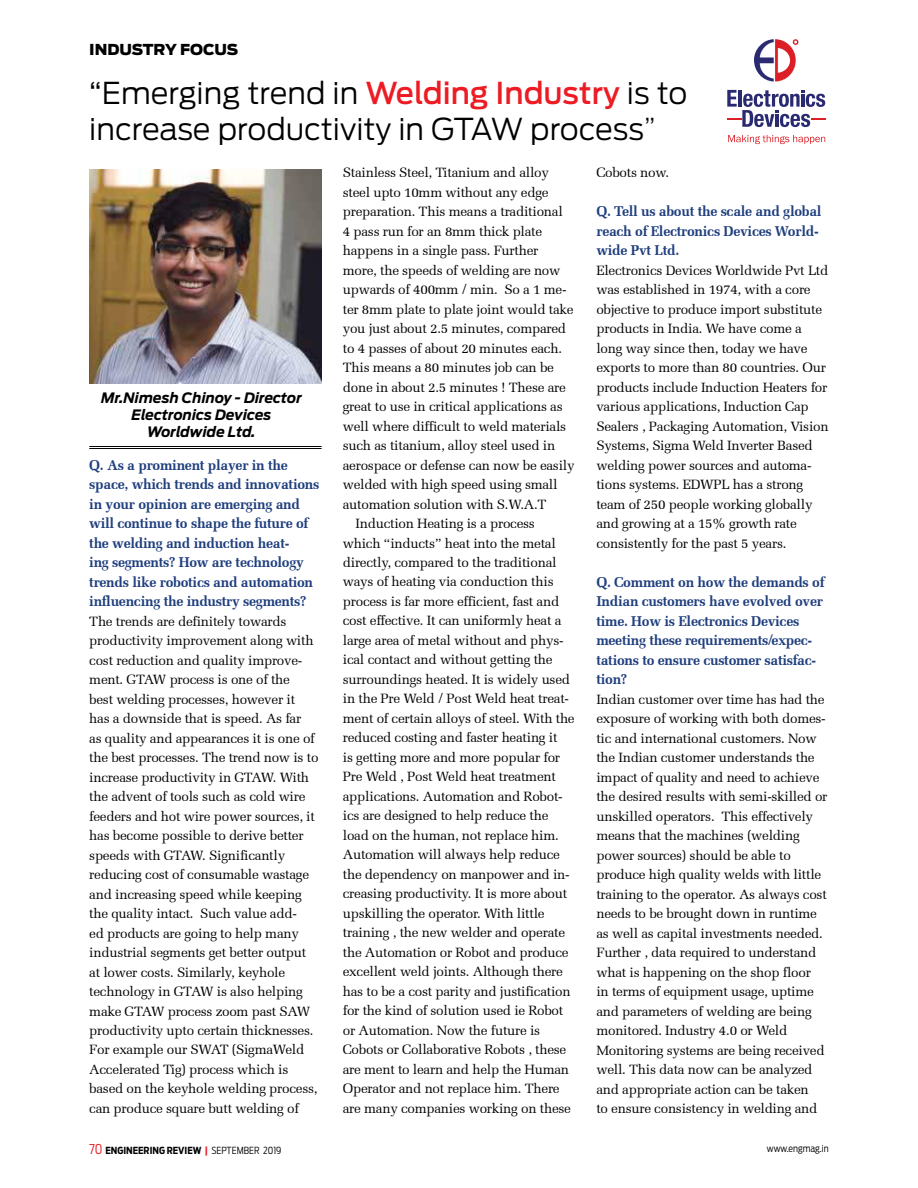
<style>
.page{position:relative;width:918px;height:1188px;background:#fff}
.page>*{position:absolute;margin:0;border:0;box-sizing:border-box;transform-origin:0 0}
.t1{font:300 30px/36px "Antenna";color:#000}
.t2{font:900 15px "Antenna";letter-spacing:-.01em;color:#000}
.t3{font:700 14.25px/19.5px "Melior";letter-spacing:-.02em;color:#203f7e}
.t4{font:italic 700 14.25px/17.1px "Antenna";color:#000;text-align:center}
.t5{font:13.5px/19.5px "Melior";letter-spacing:-.02em;color:#000}
.t6{font:700 9.75px "Antenna Cond";color:#000}
.t7{font:300 9.75px "Antenna Cond";color:#000}
.s1{font-weight:500;color:#ed1c24}
.s2{font-weight:200}
.s3{font-weight:300;font-size:13.5px;color:#ed1c24}
.s4{color:#ed1c24}
.s5{font-weight:300}
</style>
<div class="page">
<hr style="left:89px;top:446px;width:233px;height:1px;background:#000">
<hr style="left:89px;top:448px;width:233px;height:1px;background:#000">
<svg style="left:727px;top:90px;width:98px;height:37px"></svg>
<svg style="left:728px;top:135px;width:97px;height:9px"></svg>
<svg style="left:754px;top:39px;width:45px;height:43px"></svg>
<img style="left:89px;top:169px;width:233px;height:215px">
<p class="t2" style="left:89px;top:41px;width:151px">INDUSTRY FOCUS</p>
<h1 class="t1" style="left:89px;top:77px;width:599px">“Emerging trend in <span class="s1">Welding Industry</span> is to increase productivity in GTAW process<span class="s2">”</span></h1>
<p class="t4" style="left:101px;top:390px;width:202px">Mr.Nimesh Chinoy - Director<br>Electronics Devices<br>Worldwide Ltd.</p>
<p class="t3" style="left:89px;top:456px;width:232px">Q. As a prominent player in the space, which trends and innovations in your opinion are emerging and will continue to shape the future of the welding and induction heat-<br>ing segments? How are technology trends like robotics and automation influencing the industry segments?</p>
<p class="t5" style="left:89px;top:613px;width:231px">The trends are definitely towards productivity improvement along with cost reduction and quality improve&shy;ment. GTAW process is one of the<br>best welding processes, however it has a downside that is speed. As far<br>as quality and appearances it is one of the best processes. The trend now is to increase productivity in GTAW. With the advent of tools such as cold wire feeders and hot wire power sources, it has become possible to derive better speeds with GTAW. Significantly reducing cost of consumable wastage and increasing speed while keeping the quality intact. Such value add-<br>ed products are going to help many industrial segments get better output at lower costs. Similarly, keyhole technology in GTAW is also helping make GTAW process zoom past SAW productivity upto certain thicknesses.<br>For example our SWAT (SigmaWeld Accelerated Tig) process which is based on the keyhole welding process, can produce square butt welding of</p>
<p class="t5" style="left:343px;top:164px;width:208px">Stainless Steel, Titanium and alloy</p>
<p class="t5" style="left:343px;top:184px;width:207px">steel upto 10mm without any edge</p>
<p class="t5" style="left:343px;top:203px;width:222px">preparation. This means a traditional</p>
<p class="t5" style="left:343px;top:223px;width:201px">4 pass run for an 8mm thick plate</p>
<p class="t5" style="left:343px;top:242px;width:197px">happens in a single pass. Further</p>
<p class="t5" style="left:343px;top:262px;width:219px">more, the speeds of welding are now</p>
<p class="t5" style="left:343px;top:281px;width:225px">upwards of 400mm / min. So a 1 me-</p>
<p class="t5" style="left:343px;top:301px;width:232px">ter 8mm plate to plate joint would take</p>
<p class="t5" style="left:343px;top:320px;width:225px">you just about 2.5 minutes, compared</p>
<p class="t5" style="left:343px;top:339px;width:221px">to 4 passes of about 20 minutes each.</p>
<p class="t5" style="left:343px;top:359px;width:213px">This means a 80 minutes job can be</p>
<p class="t5" style="left:343px;top:378px;width:225px">done in about 2.5 minutes ! These are</p>
<p class="t5" style="left:343px;top:398px;width:221px">great to use in critical applications as</p>
<p class="t5" style="left:343px;top:417px;width:225px">well where difficult to weld materials</p>
<p class="t5" style="left:343px;top:437px;width:214px">such as titanium, alloy steel used in</p>
<p class="t5" style="left:343px;top:456px;width:233px">aerospace or defense can now be easily</p>
<p class="t5" style="left:343px;top:476px;width:216px">welded with high speed using small</p>
<p class="t5" style="left:343px;top:495px;width:205px">automation solution with S.W.A.T</p>
<p class="t5" style="left:356px;top:515px;width:181px">Induction Heating is a process</p>
<p class="t5" style="left:343px;top:534px;width:215px">which “inducts” heat into the metal</p>
<p class="t5" style="left:343px;top:554px;width:215px">directly, compared to the traditional</p>
<p class="t5" style="left:343px;top:573px;width:212px">ways of heating via conduction this</p>
<p class="t5" style="left:343px;top:593px;width:218px">process is far more efficient, fast and</p>
<p class="t5" style="left:343px;top:612px;width:220px">cost effective. It can uniformly heat a</p>
<p class="t5" style="left:343px;top:632px;width:222px">large area of metal without and phys-</p>
<p class="t5" style="left:343px;top:651px;width:211px">ical contact and without getting the</p>
<p class="t5" style="left:343px;top:671px;width:229px">surroundings heated. It is widely used</p>
<p class="t5" style="left:343px;top:690px;width:228px">in the Pre Weld / Post Weld heat treat-</p>
<p class="t5" style="left:343px;top:710px;width:233px">ment of certain alloys of steel. With the</p>
<p class="t5" style="left:343px;top:729px;width:216px">reduced costing and faster heating it</p>
<p class="t5" style="left:343px;top:749px;width:219px">is getting more and more popular for</p>
<p class="t5" style="left:343px;top:768px;width:215px">Pre Weld , Post Weld heat treatment</p>
<p class="t5" style="left:343px;top:788px;width:221px">applications. Automation and Robot-</p>
<p class="t5" style="left:343px;top:807px;width:207px">ics are designed to help reduce the</p>
<p class="t5" style="left:343px;top:827px;width:218px">load on the human, not replace him.</p>
<p class="t5" style="left:343px;top:846px;width:219px">Automation will always help reduce</p>
<p class="t5" style="left:343px;top:866px;width:228px">the dependency on manpower and in-</p>
<p class="t5" style="left:343px;top:885px;width:226px">creasing productivity. It is more about</p>
<p class="t5" style="left:343px;top:905px;width:203px">upskilling the operator. With little</p>
<p class="t5" style="left:343px;top:924px;width:224px">training , the new welder and operate</p>
<p class="t5" style="left:343px;top:944px;width:227px">the Automation or Robot and produce</p>
<p class="t5" style="left:343px;top:963px;width:222px">excellent weld joints. Although there</p>
<p class="t5" style="left:343px;top:983px;width:229px">has to be a cost parity and justification</p>
<p class="t5" style="left:343px;top:1002px;width:222px">for the kind of solution used ie Robot</p>
<p class="t5" style="left:343px;top:1022px;width:199px">or Automation. Now the future is</p>
<p class="t5" style="left:343px;top:1041px;width:225px">Cobots or Collaborative Robots , these</p>
<p class="t5" style="left:343px;top:1061px;width:228px">are ment to learn and help the Human</p>
<p class="t5" style="left:343px;top:1080px;width:218px">Operator and not replace him. There</p>
<p class="t5" style="left:343px;top:1100px;width:230px">are many companies working on these</p>
<p class="t5" style="left:596px;top:164px;width:74px">Cobots now.</p>
<p class="t3" style="left:596px;top:203px;width:227px">Q. Tell us about the scale and global reach of Electronics Devices World&shy;wide Pvt Ltd.</p>
<p class="t5" style="left:596px;top:262px;width:234px">Electronics Devices Worldwide Pvt Ltd was established in 1974, with a core objective to produce import substitute products in India. We have come a long way since then, today we have exports to more than 80 countries. Our products include Induction Heaters for various applications, Induction Cap Sealers , Packaging Automation, Vision Systems, Sigma Weld Inverter Based welding power sources and automa&shy;tions systems. EDWPL has a strong team of 250 people working globally and growing at a 15% growth rate consistently for the past 5 years.</p>
<p class="t3" style="left:596px;top:573px;width:229px">Q. Comment on how the demands of<br>Indian customers have evolved over time. How is Electronics Devices meeting these requirements/expec&shy;tations to ensure customer satisfac&shy;tion?</p>
<p class="t5" style="left:596px;top:691px;width:233px">Indian customer over time has had the exposure of working with both domes&shy;tic and international customers. Now the Indian customer understands the impact of quality and need to achieve the desired results with semi-skilled or unskilled operators. This effectively means that the machines (welding power sources) should be able to produce high quality welds with little training to the operator. As always cost needs to be brought down in runtime as well as capital investments needed.<br>Further , data required to understand what is happening on the shop floor<br>in terms of equipment usage, uptime and parameters of welding are being monitored. Industry 4.0 or Weld Monitoring systems are being received well. This data now can be analyzed and appropriate action can be taken<br>to ensure consistency in welding and</p>
<p class="t6" style="left:89px;top:1146px;width:194px"><span class="s3">70</span> ENGINEERING REVIEW <span class="s4">|</span> <span class="s5">SEPTEMBER 2019</span></p>
<p class="t7" style="left:767px;top:1144px;width:63px">www.engmag.in</p>
</div>
